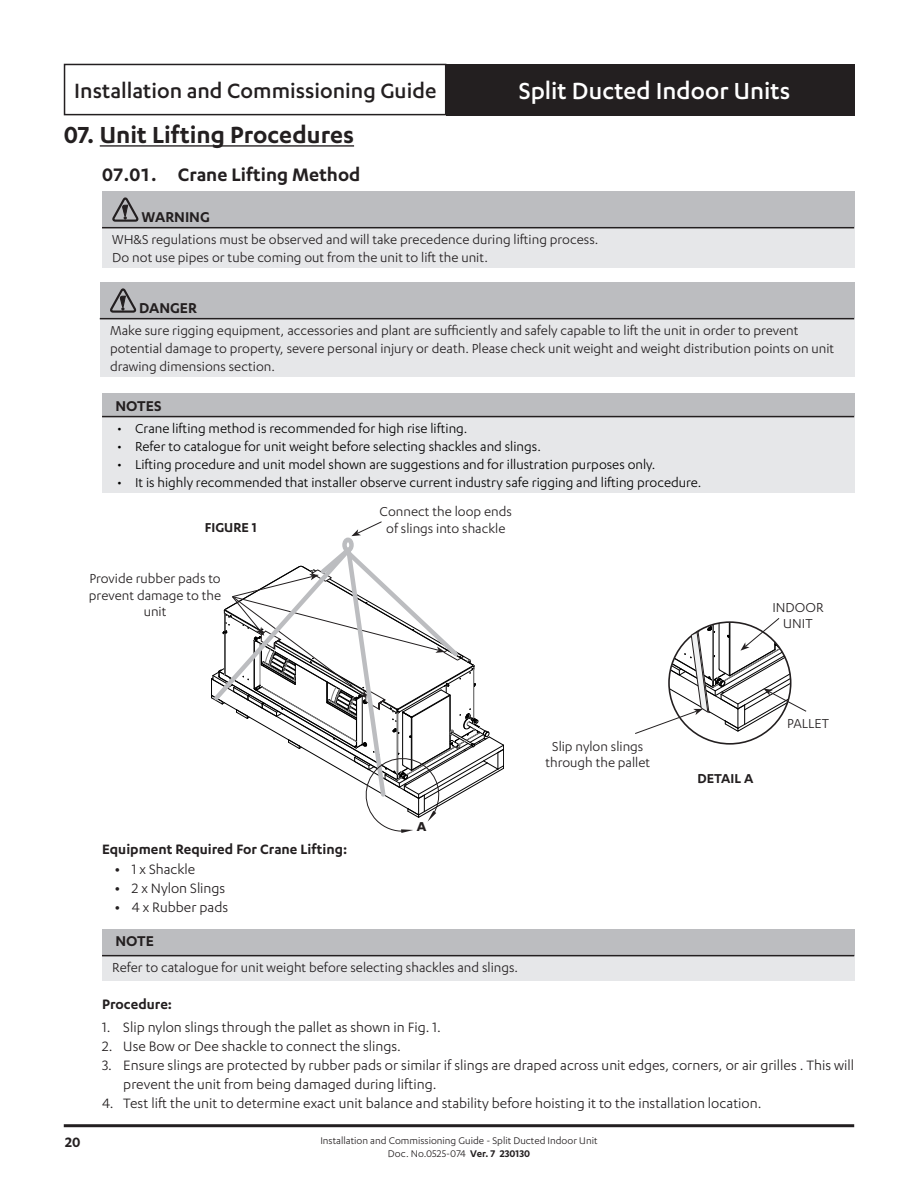
<style>
.page{position:relative;width:918px;height:1188px;background:#fff}
.page>*{position:absolute;margin:0;border:0;box-sizing:border-box;transform-origin:0 0}
.t1{font:600 27px "Karbon";color:#231f20}
.t2{font:500 27px "Karbon";color:#fff}
.t3{font:500 24px "Karbon";color:#231f20}
.t4{font:600 21px "Karbon";color:#231f20}
.NOTES_Title{font:600 16.5px "Karbon";color:#231f20}
.t5{font:15.75px/18.9px "Karbon";color:#231f20}
.Paragraph_01__Sec__B{font:600 15.75px "Karbon";color:#231f20}
.NOTES_Content{font:15px/18px "Karbon";color:#231f20}
.t6{font:15px "Karbon";color:#000}
.LABEL_Content_Reg_Ce{font:15px/16.5px "Karbon";color:#231f20;text-align:center}
.LABEL_Cont_Caps_Sbol{font:600 15px "Karbon";color:#231f20}
.LABEL_Cont_Caps_Sbol-2{font:700 15px "Karbon";color:#231f20}
.t7{font:11.25px/13.5px "Karbon";color:#231f20;text-align:center}
.s1{font-weight:600}
</style>
<div class="page">
<div style="left:64px;top:64px;width:382px;height:51px;border:2px solid #231f20"></div>
<div style="left:446px;top:64px;width:408px;height:51px;background:#231f20"></div>
<hr style="left:64px;top:1124px;width:790px;height:3px;background:#231f20">
<hr style="left:100px;top:145px;width:254px;height:2px;background:#231f20">
<div style="left:102px;top:191px;width:752px;height:37px;background:#bcbdc0"></div>
<div style="left:102px;top:228px;width:752px;height:40px;background:#e6e7e9"></div>
<hr style="left:102px;top:227px;width:752px;height:1px;background:#231f20">
<svg style="left:112px;top:197px;width:27px;height:25px"></svg>
<div style="left:100px;top:282px;width:754px;height:37px;background:#bcbdc0"></div>
<div style="left:100px;top:319px;width:754px;height:58px;background:#e6e7e9"></div>
<hr style="left:100px;top:318px;width:754px;height:1px;background:#231f20">
<svg style="left:110px;top:288px;width:27px;height:25px"></svg>
<div style="left:102px;top:393px;width:752px;height:24px;background:#bcbdc0"></div>
<div style="left:102px;top:417px;width:752px;height:76px;background:#e6e7e9"></div>
<hr style="left:102px;top:416px;width:752px;height:1px;background:#231f20">
<svg style="left:635px;top:618px;width:172px;height:116px"></svg>
<svg style="left:351px;top:521px;width:31px;height:15px"></svg>
<div style="left:342px;top:538px;width:12px;height:14px;border:4px solid #bcbdc0;border-radius:50%"></div>
<svg style="left:211px;top:544px;width:293px;height:289px"></svg>
<div style="left:102px;top:929px;width:752px;height:27px;background:#bcbdc0"></div>
<div style="left:102px;top:956px;width:752px;height:24px;background:#e6e7e9"></div>
<hr style="left:102px;top:955px;width:752px;height:1px;background:#231f20">
<h2 class="t3" style="left:74px;top:77px;width:364px">Installation and Commissioning Guide</h2>
<h1 class="t2" style="left:519px;top:75px;width:273px">Split Ducted Indoor Units</h1>
<p class="t1" style="left:64px;top:120px;width:292px">07. Unit Lifting Procedures</p>
<p class="t4" style="left:102px;top:163px;width:260px">07.01. Crane Lifting Method</p>
<p class="NOTES_Title" style="left:142px;top:207px;width:70px">WARNING</p>
<p class="NOTES_Content" style="left:112px;top:230px;width:488px">WH&amp;S regulations must be observed and will take precedence during lifting process.</p>
<p class="NOTES_Content" style="left:112px;top:248px;width:377px">Do not use pipes or tube coming out from the unit to lift the unit.</p>
<p class="NOTES_Title" style="left:139px;top:298px;width:59px">DANGER</p>
<p class="NOTES_Content" style="left:110px;top:321px;width:726px">Make sure rigging equipment, accessories and plant are sufficiently and safely capable to lift the unit in order to prevent potential damage to property, severe personal injury or death. Please check unit weight and weight distribution points on unit drawing dimensions section.</p>
<p class="NOTES_Title" style="left:115px;top:396px;width:48px">NOTES</p>
<p class="t6" style="left:117px;top:420px;width:352px">• Crane lifting method is recommended for high rise lifting.</p>
<p class="t6" style="left:117px;top:438px;width:425px">• Refer to catalogue for unit weight before selecting shackles and slings.</p>
<p class="t6" style="left:117px;top:456px;width:540px">• Lifting procedure and unit model shown are suggestions and for illustration purposes only.</p>
<p class="t6" style="left:117px;top:474px;width:586px">• It is highly recommended that installer observe current industry safe rigging and lifting procedure.</p>
<p class="LABEL_Content_Reg_Ce" style="left:380px;top:503px;width:134px">Connect the loop ends</p>
<p class="LABEL_Cont_Caps_Sbol" style="left:205px;top:519px;width:53px">FIGURE 1</p>
<p class="LABEL_Content_Reg_Ce" style="left:386px;top:520px;width:121px">of slings into shackle</p>
<p class="LABEL_Content_Reg_Ce" style="left:89px;top:570px;width:134px">Provide rubber pads to prevent damage to the unit</p>
<p class="LABEL_Cont_Caps_Sbol-2" style="left:417px;top:818px;width:11px">A</p>
<p class="LABEL_Content_Reg_Ce" style="left:545px;top:738px;width:106px">Slip nylon slings through the pallet</p>
<p class="LABEL_Content_Reg_Ce" style="left:772px;top:598px;width:53px">INDOOR<br>UNIT</p>
<p class="LABEL_Cont_Caps_Sbol" style="left:697px;top:770px;width:57px">DETAIL A</p>
<p class="LABEL_Content_Reg_Ce" style="left:787px;top:715px;width:44px">PALLET</p>
<p class="Paragraph_01__Sec__B" style="left:65px;top:1133px;width:17px">20</p>
<p class="Paragraph_01__Sec__B" style="left:102px;top:840px;width:247px">Equipment Required For Crane Lifting:</p>
<p class="t5" style="left:115px;top:860px;width:82px"><span class="s1">•</span> 1 x Shackle</p>
<p class="t5" style="left:115px;top:878px;width:112px"><span class="s1">•</span> 2 x Nylon Slings</p>
<p class="t5" style="left:115px;top:897px;width:115px"><span class="s1">•</span> 4 x Rubber pads</p>
<p class="NOTES_Title" style="left:115px;top:932px;width:40px">NOTE</p>
<p class="NOTES_Content" style="left:112px;top:958px;width:407px">Refer to catalogue for unit weight before selecting shackles and slings.</p>
<p class="Paragraph_01__Sec__B" style="left:102px;top:996px;width:72px">Procedure:</p>
<p class="t5" style="left:102px;top:1018px;width:340px">1. Slip nylon slings through the pallet as shown in Fig. 1.</p>
<p class="t5" style="left:102px;top:1037px;width:301px">2. Use Bow or Dee shackle to connect the slings.</p>
<p class="t5" style="left:123px;top:1056px;width:732px;text-indent:-21px">3. Ensure slings are protected by rubber pads or similar if slings are draped across unit edges, corners, or air grilles . This will prevent the unit from being damaged during lifting.</p>
<p class="t5" style="left:102px;top:1093px;width:661px">4. Test lift the unit to determine exact unit balance and stability before hoisting it to the installation location.</p>
<p class="t7" style="left:320px;top:1133px;width:279px">Installation and Commissioning Guide - Split Ducted Indoor Unit<br>Doc. No.0525-074 <span class="s1">Ver. 7 230130</span></p>
</div>
